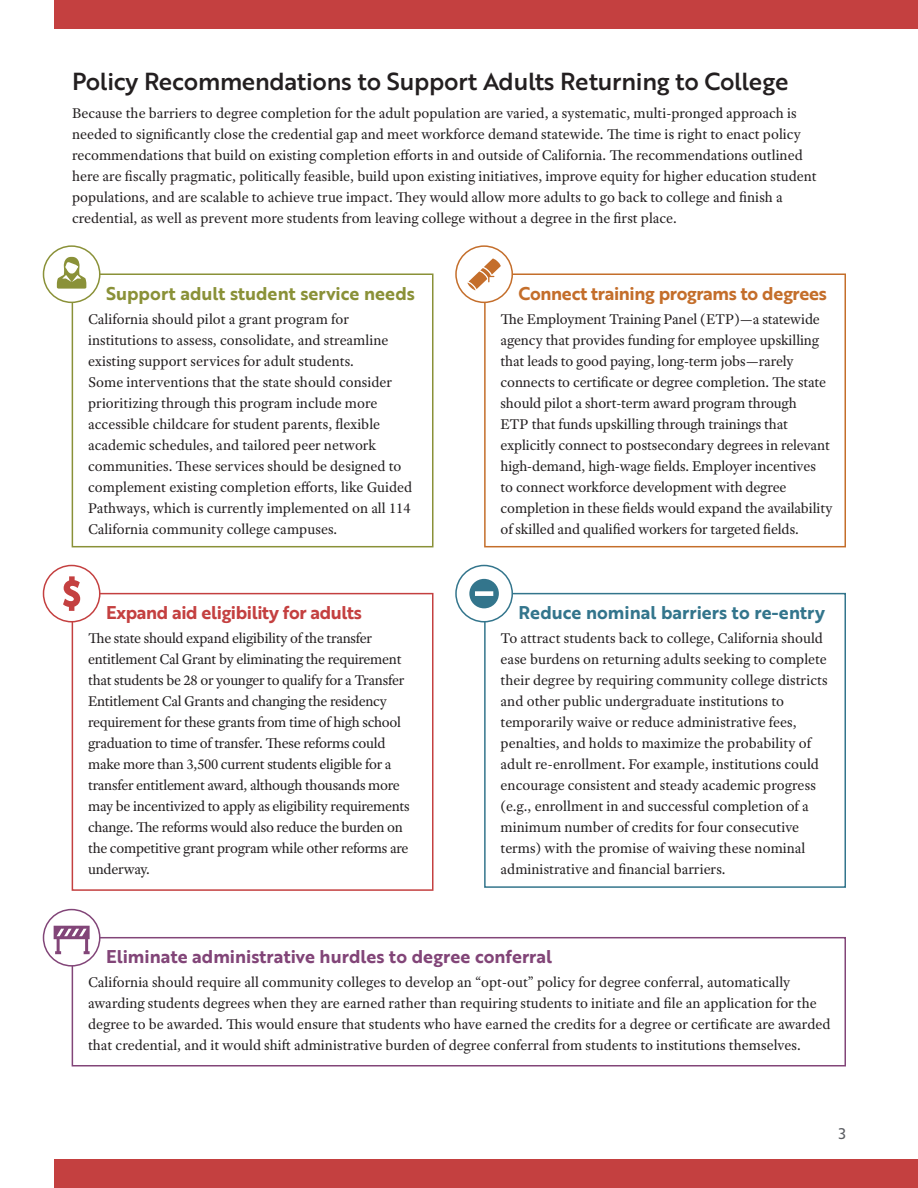
<style>
.page{position:relative;width:918px;height:1188px;background:#fff}
.page>*{position:absolute;margin:0;border:0;box-sizing:border-box;transform-origin:0 0}
.t1{font:24px "Brother 1816 Medium";letter-spacing:-.01em;color:#231f20}
.ul_1{font:18px "Brother 1816 Bold";color:#824578}
.ul_1-2{font:18px "Brother 1816 Bold";letter-spacing:-.02em;color:#c46e2b}
.ul_1-3{font:18px "Brother 1816 Bold";color:#8a9138}
.ul_1-4{font:18px "Brother 1816 Bold";color:#33758c}
.ul_1-5{font:18px "Brother 1816 Bold";letter-spacing:-.02em;color:#c44040}
.ul_1-6{font:15px/21px "Adobe Text Pro";color:#231f20}
.ul_1-7{font:15px/21px "Adobe Text Pro";letter-spacing:-.02em;color:#231f20}
.t2{font:15px "Brother 1816 Regular";color:#5c5e63}
</style>
<div class="page">
<div style="left:72px;top:273px;width:362px;height:274px;border:2px solid #8a9138"></div>
<div style="left:484px;top:593px;width:362px;height:295px;border:2px solid #33758c"></div>
<div style="left:484px;top:273px;width:362px;height:274px;border:2px solid #c46e2b"></div>
<div style="left:72px;top:937px;width:774px;height:129px;border:2px solid #824578"></div>
<div style="left:72px;top:593px;width:362px;height:298px;border:2px solid #c44040"></div>
<div style="left:44px;top:246px;width:56px;height:56px;background:#fff;border-radius:50%"></div>
<div style="left:43px;top:245px;width:57px;height:58px;border:2px solid #8a9138;border-radius:50%"></div>
<div style="left:456px;top:566px;width:56px;height:56px;background:#fff;border-radius:50%"></div>
<div style="left:455px;top:565px;width:58px;height:57px;border:2px solid #33758c;border-radius:50%"></div>
<div style="left:456px;top:246px;width:56px;height:56px;background:#fff;border-radius:50%"></div>
<div style="left:455px;top:245px;width:58px;height:58px;border:2px solid #c46e2b;border-radius:50%"></div>
<div style="left:44px;top:910px;width:56px;height:56px;background:#fff;border-radius:50%"></div>
<div style="left:43px;top:909px;width:57px;height:58px;border:2px solid #824578;border-radius:50%"></div>
<div style="left:44px;top:566px;width:56px;height:56px;background:#fff;border-radius:50%"></div>
<div style="left:43px;top:565px;width:57px;height:57px;border:2px solid #c44040;border-radius:50%"></div>
<div style="left:54px;top:0;width:864px;height:28px;background:#c44040"></div>
<div style="left:54px;top:1160px;width:864px;height:28px;background:#c44040"></div>
<svg style="left:57px;top:257px;width:29px;height:32px"></svg>
<svg style="left:469px;top:579px;width:30px;height:29px"></svg>
<svg style="left:54px;top:926px;width:36px;height:28px"></svg>
<svg style="left:63px;top:576px;width:17px;height:35px"></svg>
<svg style="left:467px;top:258px;width:34px;height:32px"></svg>
<p class="t1" style="left:72px;top:63px;width:718px">Policy Recommendations to Support Adults Returning to College</p>
<p class="ul_1-6" style="left:72px;top:103px;width:746px">Because the barriers to degree completion for the adult population are varied, a systematic, multi-pronged approach is needed to significantly close the credential gap and meet workforce demand statewide. The time is right to enact policy recommendations that build on existing completion efforts in and outside of California. The recommendations outlined here are fiscally pragmatic, politically feasible, build upon existing initiatives, improve equity for higher education student populations, and are scalable to achieve true impact. They would allow more adults to go back to college and finish a credential, as well as prevent more students from leaving college without a degree in the first place.</p>
<p class="ul_1-3" style="left:106px;top:280px;width:310px">Support adult student service needs</p>
<p class="ul_1-6" style="left:88px;top:308px;width:326px">California should pilot a grant program for institutions to assess, consolidate, and streamline existing support services for adult students.<br>Some interventions that the state should consider prioritizing through this program include more accessible childcare for student parents, flexible academic schedules, and tailored peer network communities. These services should be designed to complement existing completion efforts, like Guided Pathways, which is currently implemented on all 114<br>California community college campuses.</p>
<p class="ul_1-5" style="left:106px;top:599px;width:257px">Expand aid eligibility for adults</p>
<p class="ul_1-7" style="left:88px;top:628px;width:323px">The state should expand eligibility of the transfer entitlement Cal Grant by eliminating the requirement that students be 28 or younger to qualify for a Transfer Entitlement Cal Grants and changing the residency requirement for these grants from time of high school graduation to time of transfer. These reforms could make more than 3,500 current students eligible for a transfer entitlement award, although thousands more may be incentivized to apply as eligibility requirements change. The reforms would also reduce the burden on the competitive grant program while other reforms are underway.</p>
<p class="ul_1-2" style="left:519px;top:280px;width:310px">Connect training programs to degrees</p>
<p class="ul_1-6" style="left:501px;top:308px;width:333px">The Employment Training Panel (ETP)—a statewide agency that provides funding for employee upskilling that leads to good paying, long-term jobs—rarely connects to certificate or degree completion. The state should pilot a short-term award program through<br>ETP that funds upskilling through trainings that explicitly connect to postsecondary degrees in relevant high-demand, high-wage fields. Employer incentives<br>to connect workforce development with degree completion in these fields would expand the availability of skilled and qualified workers for targeted fields.</p>
<p class="ul_1-4" style="left:519px;top:599px;width:308px">Reduce nominal barriers to re-entry</p>
<p class="ul_1-6" style="left:501px;top:628px;width:329px">To attract students back to college, California should ease burdens on returning adults seeking to complete their degree by requiring community college districts and other public undergraduate institutions to temporarily waive or reduce administrative fees, penalties, and holds to maximize the probability of adult re-enrollment. For example, institutions could encourage consistent and steady academic progress (e.g., enrollment in and successful completion of a minimum number of credits for four consecutive terms) with the promise of waiving these nominal administrative and financial barriers.</p>
<p class="ul_1" style="left:106px;top:943px;width:448px">Eliminate administrative hurdles to degree conferral</p>
<p class="ul_1-6" style="left:88px;top:972px;width:744px">California should require all community colleges to develop an “opt-out” policy for degree conferral, automatically awarding students degrees when they are earned rather than requiring students to initiate and file an application for the degree to be awarded. This would ensure that students who have earned the credits for a degree or certificate are awarded that credential, and it would shift administrative burden of degree conferral from students to institutions themselves.</p>
<p class="t2" style="left:839px;top:1122px;width:9px">3</p>
</div>
